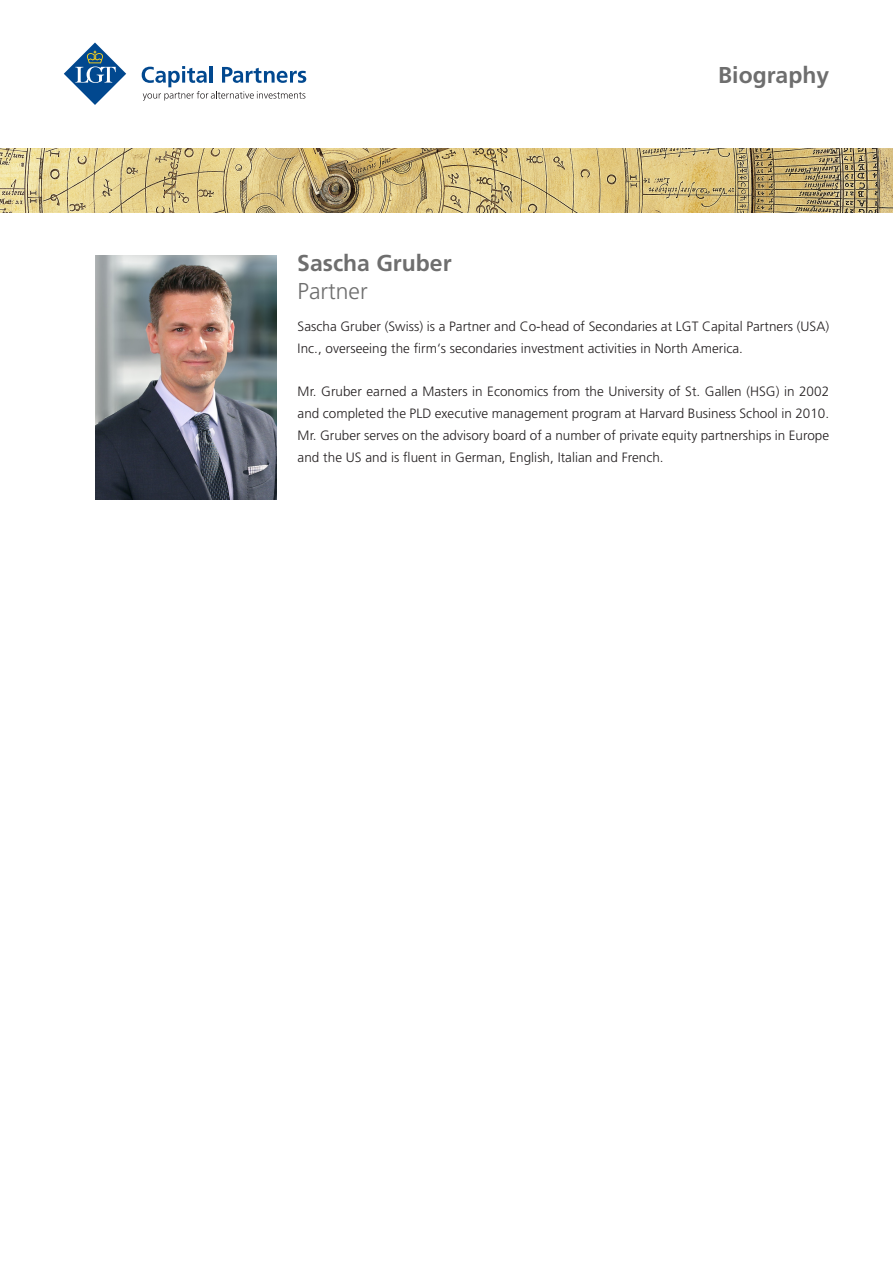
<style>
.page{position:relative;width:893px;height:1263px;background:#fff}
.page>*{position:absolute;margin:0;border:0;box-sizing:border-box;transform-origin:0 0}
.Header_1{font:700 22.95px "Frutiger LT Std";color:#6e6e6e}
.Header_2{font:300 22.95px "Frutiger LT Std";color:#6e6e6e}
.Fliesstext{font:300 13.5px/21.8px "Frutiger LT Std";color:#231f20}
</style>
<div class="page">
<svg style="left:64px;top:43px;width:62px;height:62px"></svg>
<svg style="left:142px;top:66px;width:164px;height:35px"></svg>
<img style="left:0;top:149px;width:893px;height:64px">
<img style="left:96px;top:255px;width:180px;height:244px">
<p class="Header_1" style="left:297px;top:250px;width:156px">Sascha Gruber</p>
<p class="Header_2" style="left:298px;top:278px;width:72px">Partner</p>
<p class="Header_1" style="left:718px;top:62px;width:112px">Biography</p>
<p class="Fliesstext" style="left:298px;top:316px;width:533px">Sascha Gruber (Swiss) is a Partner and Co-head of Secondaries at LGT Capital Partners (USA)<br>Inc., overseeing the firm‘s secondaries investment activities in North America.</p>
<p class="Fliesstext" style="left:298px;top:381px;width:533px;text-align:justify">Mr. Gruber earned a Masters in Economics from the University of St. Gallen (HSG) in 2002 and completed the PLD executive management program at Harvard Business School in 2010.<br>Mr. Gruber serves on the advisory board of a number of private equity partnerships in Europe and the US and is fluent in German, English, Italian and French.</p>
</div>
